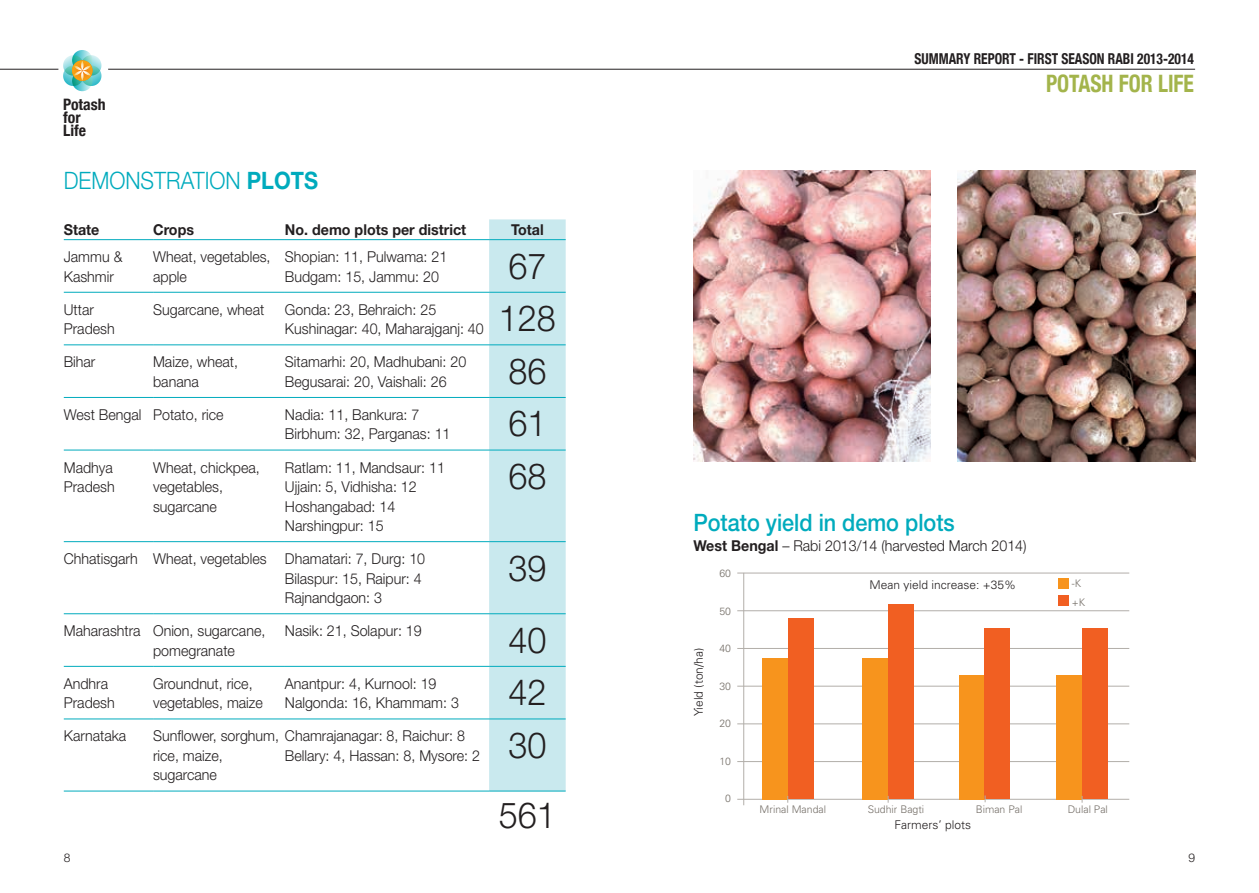
<style>
.page{position:relative;width:1259px;height:893px;background:#fff}
.page>*{position:absolute;margin:0;border:0;box-sizing:border-box;transform-origin:0 0}
.t1{font:300 36px/69.9px "Helvetica Neue";color:#231f20;scale:.95 1}
.t2{font:500 24px "Helvetica Neue";color:#00abbd;scale:.9 1}
.t3{font:300 24px "Helvetica Neue";color:#00abbd;scale:.9 1}
.t4{font:700 condensed 24px "Helvetica Neue";color:#a3b44b;scale:.9 1}
.t5{font:700 condensed 15.75px/13px "Helvetica Neue";color:#231f20}
.t6{font:300 15px/19.5px "Helvetica Neue";color:#231f20;scale:.95 1}
.t7{font:700 condensed 15px "Helvetica Neue";color:#231f20;scale:.9 1}
.t8{font:700 15px "Helvetica Neue";color:#231f20;scale:.95 1}
.t9{font:300 12px "Univers";color:#231f20}
.t10{font:300 12px "Helvetica Neue";color:#231f20}
.t11{font:300 10.5px/18.9px "Univers";color:#756f68}
.s1{font-weight:700}
</style>
<div class="page">
<hr style="left:0;top:69px;width:1195px;height:1px;background:#231f20">
<div style="left:58px;top:45px;width:50px;height:49px;background:#fff;border-radius:50%"></div>
<svg style="left:72px;top:71px;width:20px;height:20px"></svg>
<svg style="left:72px;top:50px;width:20px;height:20px"></svg>
<svg style="left:63px;top:54px;width:39px;height:33px"></svg>
<div style="left:489px;top:219px;width:77px;height:572px;background:#c9e9ee"></div>
<hr style="left:64px;top:292px;width:89px;height:1px;background:#00abbd">
<hr style="left:153px;top:292px;width:132px;height:1px;background:#00abbd">
<hr style="left:285px;top:292px;width:204px;height:1px;background:#00abbd">
<hr style="left:489px;top:292px;width:77px;height:1px;background:#00abbd">
<hr style="left:64px;top:344px;width:89px;height:1px;background:#00abbd">
<hr style="left:153px;top:344px;width:132px;height:1px;background:#00abbd">
<hr style="left:285px;top:344px;width:204px;height:1px;background:#00abbd">
<hr style="left:489px;top:344px;width:77px;height:1px;background:#00abbd">
<hr style="left:64px;top:397px;width:89px;height:1px;background:#00abbd">
<hr style="left:153px;top:397px;width:132px;height:1px;background:#00abbd">
<hr style="left:285px;top:397px;width:204px;height:1px;background:#00abbd">
<hr style="left:489px;top:397px;width:77px;height:1px;background:#00abbd">
<hr style="left:64px;top:450px;width:89px;height:1px;background:#00abbd">
<hr style="left:153px;top:450px;width:132px;height:1px;background:#00abbd">
<hr style="left:285px;top:450px;width:204px;height:1px;background:#00abbd">
<hr style="left:489px;top:450px;width:77px;height:1px;background:#00abbd">
<hr style="left:64px;top:541px;width:89px;height:1px;background:#00abbd">
<hr style="left:153px;top:541px;width:132px;height:1px;background:#00abbd">
<hr style="left:285px;top:541px;width:204px;height:1px;background:#00abbd">
<hr style="left:489px;top:541px;width:77px;height:1px;background:#00abbd">
<hr style="left:64px;top:613px;width:89px;height:1px;background:#00abbd">
<hr style="left:153px;top:613px;width:132px;height:1px;background:#00abbd">
<hr style="left:285px;top:613px;width:204px;height:1px;background:#00abbd">
<hr style="left:489px;top:613px;width:77px;height:1px;background:#00abbd">
<hr style="left:64px;top:666px;width:89px;height:1px;background:#00abbd">
<hr style="left:153px;top:666px;width:132px;height:1px;background:#00abbd">
<hr style="left:285px;top:666px;width:204px;height:1px;background:#00abbd">
<hr style="left:489px;top:666px;width:77px;height:1px;background:#00abbd">
<hr style="left:64px;top:719px;width:89px;height:1px;background:#00abbd">
<hr style="left:153px;top:719px;width:132px;height:1px;background:#00abbd">
<hr style="left:285px;top:719px;width:204px;height:1px;background:#00abbd">
<hr style="left:64px;top:239px;width:89px;height:1px;background:#00abbd">
<hr style="left:153px;top:239px;width:132px;height:1px;background:#00abbd">
<hr style="left:285px;top:239px;width:204px;height:1px;background:#00abbd">
<hr style="left:489px;top:239px;width:77px;height:1px;background:#00abbd">
<hr style="left:489px;top:719px;width:77px;height:1px;background:#00abbd">
<hr style="left:64px;top:791px;width:89px;height:1px;background:#00abbd">
<hr style="left:153px;top:791px;width:132px;height:1px;background:#00abbd">
<hr style="left:285px;top:791px;width:204px;height:1px;background:#00abbd">
<hr style="left:489px;top:791px;width:77px;height:1px;background:#00abbd">
<hr style="left:737px;top:799px;width:392px;height:1px;background:#b2aea9">
<hr style="left:737px;top:761px;width:392px;height:1px;background:#b2aea9">
<hr style="left:737px;top:724px;width:392px;height:1px;background:#b2aea9">
<hr style="left:737px;top:686px;width:392px;height:1px;background:#b2aea9">
<hr style="left:737px;top:648px;width:392px;height:1px;background:#b2aea9">
<hr style="left:737px;top:610px;width:392px;height:1px;background:#b2aea9">
<hr style="left:737px;top:573px;width:392px;height:1px;background:#b2aea9">
<div style="left:1058px;top:578px;width:10px;height:10px;background:#f7941d"></div>
<div style="left:1058px;top:596px;width:10px;height:10px;background:#f15f22"></div>
<div style="left:762px;top:658px;width:26px;height:141px;background:#f7941d"></div>
<div style="left:862px;top:658px;width:26px;height:141px;background:#f7941d"></div>
<div style="left:959px;top:675px;width:25px;height:124px;background:#f7941d"></div>
<div style="left:1056px;top:675px;width:26px;height:124px;background:#f7941d"></div>
<div style="left:788px;top:618px;width:25px;height:181px;background:#f15f22"></div>
<div style="left:888px;top:605px;width:25px;height:194px;background:#f15f22"></div>
<div style="left:984px;top:628px;width:26px;height:171px;background:#f15f22"></div>
<div style="left:1082px;top:628px;width:25px;height:171px;background:#f15f22"></div>
<hr style="left:743px;top:573px;width:1px;height:232px;background:#b2aea9">
<img style="left:693px;top:170px;width:237px;height:292px">
<img style="left:957px;top:170px;width:238px;height:292px">
<p class="t5" style="left:63px;top:96px;width:44px">Potash for<br>Life</p>
<h2 class="t3" style="left:64px;top:166px;width:284px">DEMONSTRATION <span class="s1">PLOTS</span></h2>
<p class="t8" style="left:64px;top:221px;width:39px">State</p>
<p class="t8" style="left:153px;top:221px;width:45px">Crops</p>
<p class="t8" style="left:285px;top:221px;width:192px">No. demo plots per district</p>
<p class="t8" style="left:511px;top:221px;width:36px">Total</p>
<p class="t6" style="left:64px;top:247px;width:63px">Jammu &amp;<br>Kashmir</p>
<p class="t6" style="left:153px;top:247px;width:125px">Wheat, vegetables, apple</p>
<p class="t6" style="left:285px;top:247px;width:172px">Shopian: 11, Pulwama: 21<br>Budgam: 15, Jammu: 20</p>
<h1 class="t1" style="left:508px;top:230px;width:42px">67</h1>
<p class="t6" style="left:64px;top:299px;width:55px">Uttar<br>Pradesh</p>
<p class="t6" style="left:153px;top:299px;width:119px">Sugarcane, wheat</p>
<p class="t6" style="left:285px;top:299px;width:211px">Gonda: 23, Behraich: 25<br>Kushinagar: 40, Maharajganj: 40</p>
<h1 class="t1" style="left:499px;top:283px;width:62px">128</h1>
<p class="t6" style="left:64px;top:352px;width:35px">Bihar</p>
<p class="t6" style="left:153px;top:352px;width:91px">Maize, wheat, banana</p>
<p class="t6" style="left:285px;top:352px;width:192px">Sitamarhi: 20, Madhubani: 20<br>Begusarai: 20, Vaishali: 26</p>
<h1 class="t1" style="left:508px;top:335px;width:42px">86</h1>
<p class="t6" style="left:64px;top:404px;width:170px">West Bengal Potato, rice</p>
<p class="t6" style="left:285px;top:404px;width:176px">Nadia: 11, Bankura: 7<br>Birbhum: 32, Parganas: 11</p>
<h1 class="t1" style="left:508px;top:388px;width:42px">61</h1>
<p class="t6" style="left:64px;top:457px;width:55px">Madhya<br>Pradesh</p>
<p class="t6" style="left:153px;top:457px;width:114px">Wheat, chickpea, vegetables, sugarcane</p>
<p class="t6" style="left:285px;top:457px;width:170px">Ratlam: 11, Mandsaur: 11<br>Ujjain: 5, Vidhisha: 12<br>Hoshangabad: 14<br>Narshingpur: 15</p>
<h1 class="t1" style="left:508px;top:440px;width:42px">68</h1>
<p class="t6" style="left:285px;top:549px;width:149px;text-indent:-221px">Chhatisgarh Wheat, vegetables Dhamatari: 7, Durg: 10<br>Bilaspur: 15, Raipur: 4<br>Rajnandgaon: 3</p>
<h1 class="t1" style="left:508px;top:532px;width:42px">39</h1>
<p class="t6" style="left:153px;top:621px;width:120px;text-indent:-89px">Maharashtra Onion, sugarcane, pomegranate</p>
<p class="t6" style="left:285px;top:621px;width:145px">Nasik: 21, Solapur: 19</p>
<h1 class="t1" style="left:508px;top:604px;width:42px">40</h1>
<p class="t6" style="left:64px;top:673px;width:55px">Andhra<br>Pradesh</p>
<p class="t6" style="left:153px;top:673px;width:117px">Groundnut, rice, vegetables, maize</p>
<p class="t6" style="left:285px;top:673px;width:185px">Anantpur: 4, Kurnool: 19<br>Nalgonda: 16, Khammam: 3</p>
<h1 class="t1" style="left:508px;top:657px;width:42px">42</h1>
<p class="t6" style="left:64px;top:726px;width:67px">Karnataka</p>
<p class="t6" style="left:153px;top:726px;width:330px">Sunflower, sorghum, Chamrajanagar: 8, Raichur: 8 rice, maize,<br>sugarcane</p>
<h1 class="t1" style="left:499px;top:709px;width:62px">30<br>561</h1>
<p class="t6" style="left:285px;top:745px;width:207px">Bellary: 4, Hassan: 8, Mysore: 2</p>
<p class="t7" style="left:914px;top:46px;width:312px">SUMMARY REPORT - FIRST SEASON RABI 2013-2014</p>
<h2 class="t4" style="left:1046px;top:64px;width:166px">POTASH FOR LIFE</h2>
<h2 class="t2" style="left:693px;top:508px;width:292px">Potato yield in demo plots</h2>
<p class="t6" style="left:693px;top:535px;width:352px"><span class="s1">West Bengal</span> – Rabi 2013/14 (harvested March 2014)</p>
<p class="t9" style="left:691px;top:716px;width:70px;rotate:-90deg">Yield (ton/ha)</p>
<p class="t11" style="left:719px;top:564px;width:13px">60</p>
<p class="t11" style="left:719px;top:601px;width:13px">50</p>
<p class="t11" style="left:719px;top:639px;width:13px">40</p>
<p class="t11" style="left:719px;top:676px;width:13px">30</p>
<p class="t11" style="left:719px;top:714px;width:13px">20</p>
<p class="t11" style="left:719px;top:751px;width:13px">10</p>
<p class="t11" style="left:725px;top:789px;width:7px">0</p>
<p class="t9" style="left:869px;top:577px;width:148px">Mean yield increase: +35%</p>
<p class="t11" style="left:1072px;top:574px;width:15px">-K +K</p>
<p class="t11" style="left:759px;top:800px;width:68px">Mrinal Mandal</p>
<p class="t11" style="left:867px;top:800px;width:58px">Sudhir Bagti</p>
<p class="t11" style="left:975px;top:800px;width:48px">Biman Pal</p>
<p class="t11" style="left:1067px;top:800px;width:42px">Dulal Pal</p>
<p class="t9" style="left:894px;top:818px;width:78px">Farmers’ plots</p>
<p class="t10" style="left:64px;top:850px;width:8px">8</p>
<p class="t10" style="left:1188px;top:850px;width:8px">9</p>
</div>
